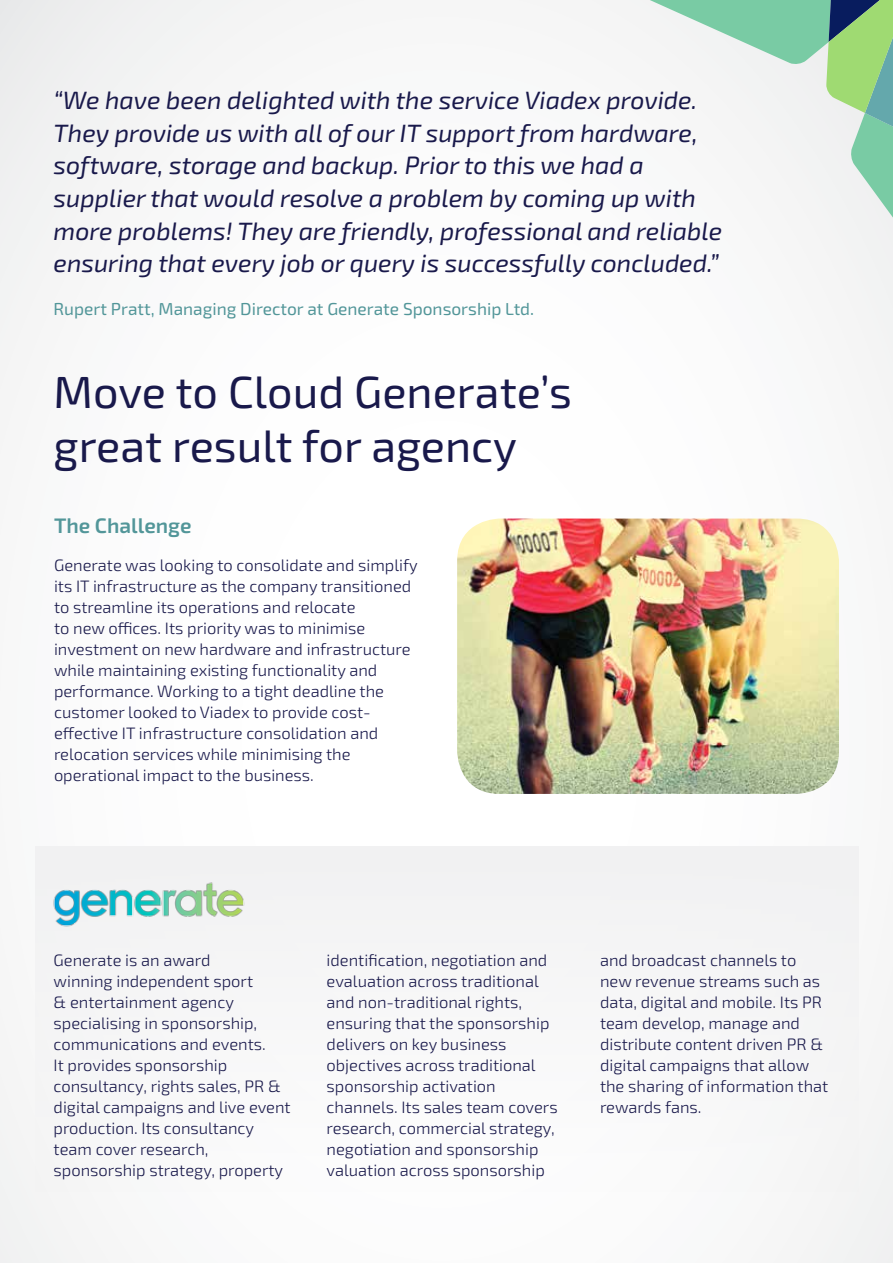
<style>
.page{position:relative;width:893px;height:1263px;background:#fbfbfb}
.page>*{position:absolute;margin:0;border:0;box-sizing:border-box;transform-origin:0 0}
.t1{font:45px/54px "Exo 2.0";color:#19194b}
.t2{font:italic 25.05px/32.7px "Exo 2.0";color:#19194b}
.t3{font:600 21px "Exo 2.0";color:#529699}
.t4{font:17.25px "Exo 2.0";color:#529699}
.t5{font:300 16.5px/21px "Exo 2.0";color:#19194b}
</style>
<div class="page">
<svg style="left:650px;top:0;width:243px;height:236px"></svg>
<div style="left:35px;top:847px;width:823px;height:345px;background:#f1f1f2"></div>
<img style="left:53px;top:882px;width:192px;height:45px">
<img style="left:457px;top:518px;width:382px;height:276px">
<p class="t2" style="left:54px;top:84px;width:670px">“We have been delighted with the service Viadex provide.<br>They provide us with all of our IT support from hardware, software, storage and backup. Prior to this we had a supplier that would resolve a problem by coming up with more problems! They are friendly, professional and reliable ensuring that every job or query is successfully concluded.”</p>
<p class="t4" style="left:54px;top:299px;width:482px">Rupert Pratt, Managing Director at Generate Sponsorship Ltd.</p>
<h1 class="t1" style="left:54px;top:366px;width:520px">Move to Cloud Generate’s great result for agency</h1>
<p class="t3" style="left:54px;top:513px;width:139px">The Challenge</p>
<p class="t5" style="left:54px;top:555px;width:365px">Generate was looking to consolidate and simplify its IT infrastructure as the company transitioned to streamline its operations and relocate<br>to new offices. Its priority was to minimise investment on new hardware and infrastructure while maintaining existing functionality and performance. Working to a tight deadline the customer looked to Viadex to provide cost&shy;effective IT infrastructure consolidation and relocation services while minimising the operational impact to the business.</p>
<p class="t5" style="left:54px;top:950px;width:239px">Generate is an award<br>winning independent sport<br>&amp; entertainment agency specialising in sponsorship, communications and events.<br>It provides sponsorship consultancy, rights sales, PR &amp; digital campaigns and live event production. Its consultancy team cover research, sponsorship strategy, property</p>
<p class="t5" style="left:327px;top:950px;width:233px">identification, negotiation and evaluation across traditional and non-traditional rights, ensuring that the sponsorship delivers on key business objectives across traditional sponsorship activation channels. Its sales team covers research, commercial strategy, negotiation and sponsorship valuation across sponsorship</p>
<p class="t5" style="left:600px;top:950px;width:230px">and broadcast channels to new revenue streams such as data, digital and mobile. Its PR team develop, manage and distribute content driven PR &amp; digital campaigns that allow the sharing of information that rewards fans.</p>
</div>
